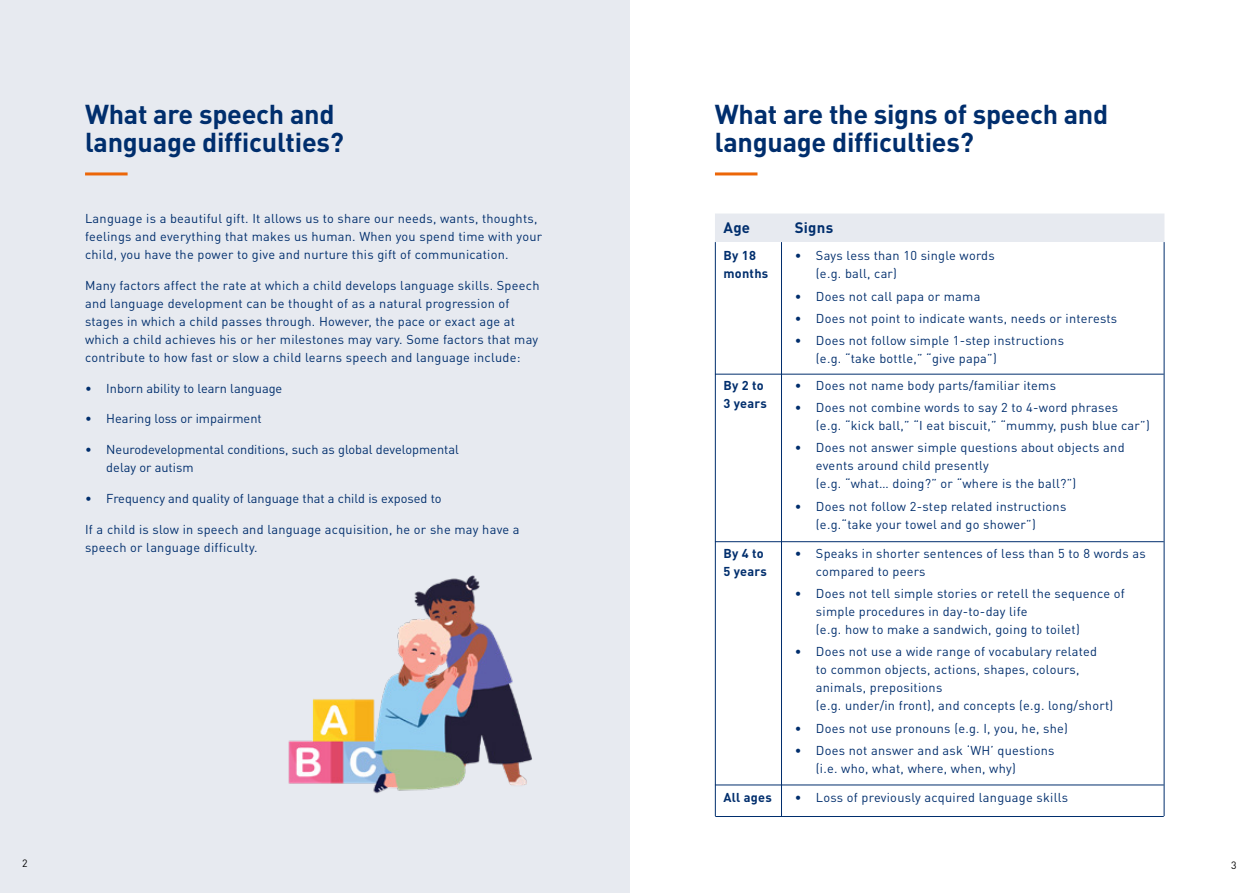
<style>
.page{position:relative;width:1259px;height:893px;background:#fff}
.page>*{position:absolute;margin:0;border:0;box-sizing:border-box;transform-origin:0 0}
.t1{font:700 27px/28.5px "DINOT";letter-spacing:-.01em;color:#002e6d}
.t2{font:700 15px "DINOT";letter-spacing:.02em;color:#002e6d}
.t3{font:12.75px/18px "DINOT";letter-spacing:.02em;color:#002e6d}
.t4{font:12.75px/18px "DINOT";color:#002e6d}
.t5{font:700 12.75px/18px "DINOT";letter-spacing:.02em;color:#002e6d}
.t6{font:10.5px "DIN";color:#000}
</style>
<div class="page">
<div style="left:0;top:0;width:629px;height:893px;background:#e7eaf0"></div>
<img style="left:288px;top:575px;width:244px;height:219px">
<div style="left:715px;top:214px;width:449px;height:28px;background:#e7eaf0"></div>
<hr style="left:715px;top:374px;width:448px;height:1px;background:#002e6d">
<hr style="left:715px;top:242px;width:1px;height:574px;background:#002e6d">
<hr style="left:781px;top:242px;width:1px;height:574px;background:#002e6d">
<hr style="left:1163px;top:242px;width:1px;height:574px;background:#002e6d">
<hr style="left:715px;top:541px;width:448px;height:1px;background:#002e6d">
<hr style="left:715px;top:785px;width:448px;height:1px;background:#002e6d">
<hr style="left:715px;top:816px;width:448px;height:1px;background:#002e6d">
<hr style="left:85px;top:172px;width:43px;height:3px;background:#ec6608">
<hr style="left:715px;top:172px;width:42px;height:3px;background:#ec6608">
<h1 class="t1" style="left:85px;top:98px;width:260px">What are speech and language difficulties?</h1>
<h1 class="t1" style="left:715px;top:98px;width:395px">What are the signs of speech and language difficulties?</h1>
<p class="t3" style="left:85px;top:209px;width:458px">Language is a beautiful gift. It allows us to share our needs, wants, thoughts, feelings and everything that makes us human. When you spend time with your child, you have the power to give and nurture this gift of communication.</p>
<p class="t3" style="left:85px;top:276px;width:456px">Many factors affect the rate at which a child develops language skills. Speech and language development can be thought of as a natural progression of stages in which a child passes through. However, the pace or exact age at which a child achieves his or her milestones may vary. Some factors that may contribute to how fast or slow a child learns speech and language include:</p>
<p class="t4" style="left:85px;top:378px;width:199px">• Inborn ability to learn language</p>
<p class="t4" style="left:85px;top:409px;width:178px">• Hearing loss or impairment</p>
<p class="t4" style="left:106px;top:440px;width:354px;text-indent:-21px">• Neurodevelopmental conditions, such as global developmental delay or autism</p>
<p class="t4" style="left:85px;top:489px;width:358px">• Frequency and quality of language that a child is exposed to</p>
<p class="t3" style="left:85px;top:519px;width:436px">If a child is slow in speech and language acquisition, he or she may have a speech or language difficulty.</p>
<p class="t2" style="left:723px;top:218px;width:28px">Age</p>
<p class="t2" style="left:794px;top:218px;width:40px">Signs</p>
<p class="t5" style="left:723px;top:246px;width:46px">By 18 months</p>
<p class="t3" style="left:816px;top:246px;width:180px;text-indent:-21px">• Says less than 10 single words (e.g. ball, car)</p>
<p class="t3" style="left:794px;top:286px;width:187px">• Does not call papa or mama</p>
<p class="t3" style="left:794px;top:309px;width:324px">• Does not point to indicate wants, needs or interests</p>
<p class="t3" style="left:816px;top:331px;width:250px;text-indent:-21px">• Does not follow simple 1-step instructions (e.g. “take bottle,” “give papa”)</p>
<p class="t5" style="left:723px;top:376px;width:45px">By 2 to<br>3 years</p>
<p class="t3" style="left:794px;top:376px;width:263px">• Does not name body parts/familiar items</p>
<p class="t3" style="left:816px;top:398px;width:335px;text-indent:-21px">• Does not combine words to say 2 to 4-word phrases<br>(e.g. “kick ball,” “I eat biscuit,” “mummy, push blue car”)</p>
<p class="t3" style="left:816px;top:438px;width:310px;text-indent:-21px">• Does not answer simple questions about objects and events around child presently<br>(e.g. “what… doing?” or “where is the ball?”)</p>
<p class="t3" style="left:816px;top:496px;width:252px;text-indent:-21px">• Does not follow 2-step related instructions (e.g.“take your towel and go shower”)</p>
<p class="t5" style="left:723px;top:544px;width:45px">By 4 to<br>5 years</p>
<p class="t3" style="left:816px;top:544px;width:331px;text-indent:-21px">• Speaks in shorter sentences of less than 5 to 8 words as compared to peers</p>
<p class="t3" style="left:816px;top:584px;width:310px;text-indent:-21px">• Does not tell simple stories or retell the sequence of simple procedures in day-to-day life<br>(e.g. how to make a sandwich, going to toilet)</p>
<p class="t3" style="left:816px;top:642px;width:299px;text-indent:-21px">• Does not use a wide range of vocabulary related<br>to common objects, actions, shapes, colours, animals, prepositions<br>(e.g. under/in front), and concepts (e.g. long/short)</p>
<p class="t3" style="left:794px;top:718px;width:275px">• Does not use pronouns (e.g. I, you, he, she)</p>
<p class="t3" style="left:816px;top:741px;width:240px;text-indent:-21px">• Does not answer and ask ‘WH’ questions (i.e. who, what, where, when, why)</p>
<p class="t5" style="left:723px;top:788px;width:50px">All ages</p>
<p class="t3" style="left:794px;top:788px;width:275px">• Loss of previously acquired language skills</p>
<p class="t6" style="left:22px;top:857px;width:7px">2</p>
<p class="t6" style="left:1231px;top:858px;width:7px">3</p>
</div>
